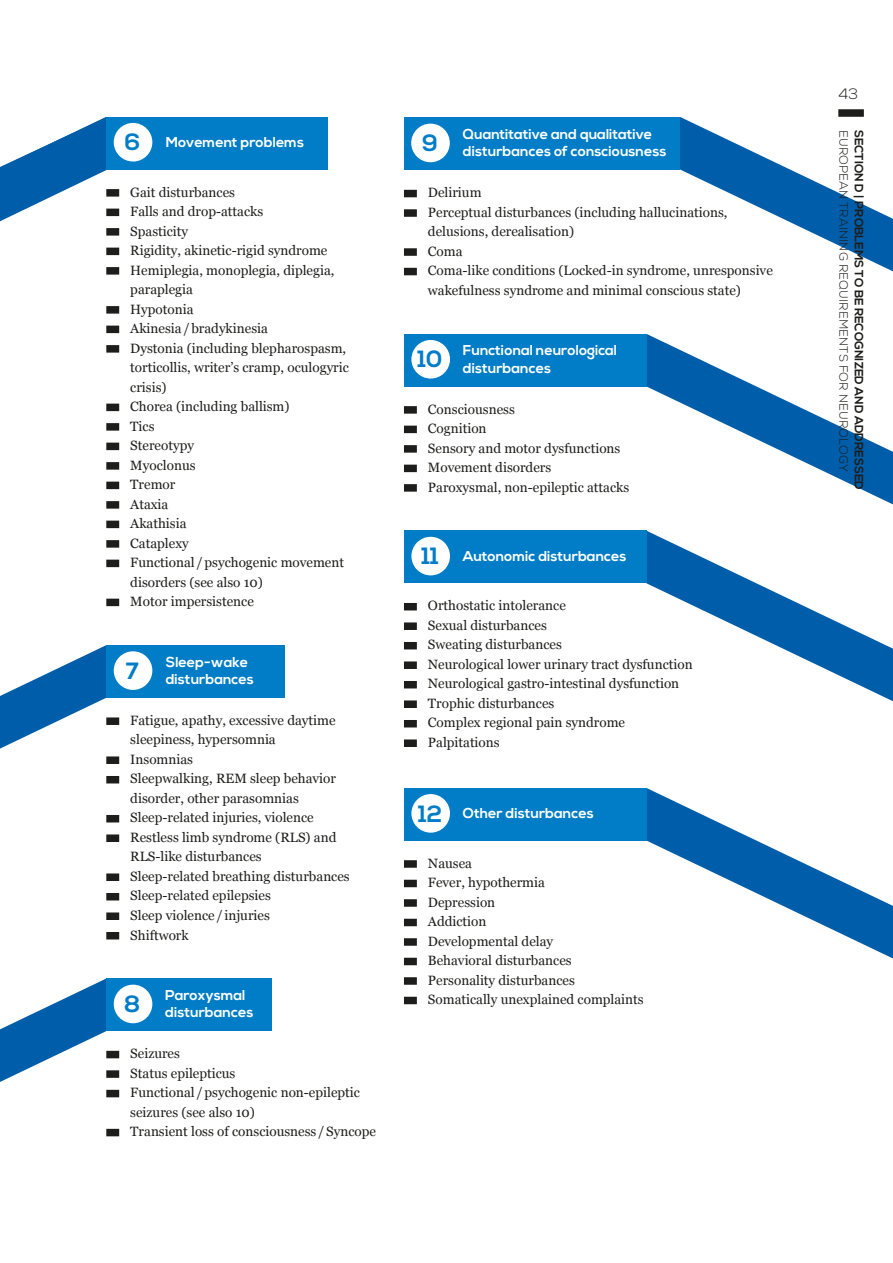
<style>
.page{position:relative;width:893px;height:1263px;background:#fff}
.page>*{position:absolute;margin:0;border:0;box-sizing:border-box;transform-origin:0 0}
.t1{font:700 23.55px "Nexa";color:#007dc6}
.t2{font:300 15px "Nexa";color:#1d1d1b}
.t3{font:700 14.25px/17.1px "Nexa";color:#fff}
.t4{font:13.5px/19.5px "Georgia";color:#1d1d1b}
.t5{font:700 12px "Nexa";color:#1d1d1b}
.t6{font:300 12px "Nexa";letter-spacing:.015em;color:#1d1d1b}
.s1{font-size:23.55px;color:#007dc6}
</style>
<div class="page">
<svg style="left:646px;top:334px;width:247px;height:170px"></svg>
<svg style="left:680px;top:117px;width:213px;height:154px"></svg>
<div style="left:404px;top:190px;width:13px;height:7px;background:#1d1d1b"></div>
<div style="left:404px;top:209px;width:13px;height:8px;background:#1d1d1b"></div>
<div style="left:404px;top:248px;width:13px;height:8px;background:#1d1d1b"></div>
<div style="left:404px;top:268px;width:13px;height:7px;background:#1d1d1b"></div>
<div style="left:404px;top:117px;width:276px;height:53px;background:#007dc6"></div>
<div style="left:411px;top:124px;width:39px;height:38px;background:#fff;border-radius:50%"></div>
<div style="left:838px;top:109px;width:26px;height:8px;background:#1d1d1b"></div>
<div style="left:106px;top:189px;width:13px;height:8px;background:#1d1d1b"></div>
<div style="left:106px;top:209px;width:13px;height:7px;background:#1d1d1b"></div>
<div style="left:106px;top:228px;width:13px;height:8px;background:#1d1d1b"></div>
<div style="left:106px;top:248px;width:13px;height:7px;background:#1d1d1b"></div>
<div style="left:106px;top:267px;width:13px;height:8px;background:#1d1d1b"></div>
<div style="left:106px;top:306px;width:13px;height:8px;background:#1d1d1b"></div>
<div style="left:106px;top:326px;width:13px;height:7px;background:#1d1d1b"></div>
<div style="left:106px;top:345px;width:13px;height:8px;background:#1d1d1b"></div>
<div style="left:106px;top:404px;width:13px;height:7px;background:#1d1d1b"></div>
<div style="left:106px;top:423px;width:13px;height:8px;background:#1d1d1b"></div>
<div style="left:106px;top:443px;width:13px;height:7px;background:#1d1d1b"></div>
<div style="left:106px;top:462px;width:13px;height:8px;background:#1d1d1b"></div>
<div style="left:106px;top:482px;width:13px;height:7px;background:#1d1d1b"></div>
<div style="left:106px;top:501px;width:13px;height:8px;background:#1d1d1b"></div>
<div style="left:106px;top:521px;width:13px;height:7px;background:#1d1d1b"></div>
<div style="left:106px;top:540px;width:13px;height:8px;background:#1d1d1b"></div>
<div style="left:106px;top:560px;width:13px;height:7px;background:#1d1d1b"></div>
<div style="left:106px;top:599px;width:13px;height:7px;background:#1d1d1b"></div>
<svg style="left:0;top:117px;width:106px;height:104px"></svg>
<div style="left:106px;top:117px;width:221px;height:52px;background:#007dc6"></div>
<div style="left:114px;top:123px;width:38px;height:39px;background:#fff;border-radius:50%"></div>
<div style="left:106px;top:717px;width:13px;height:8px;background:#1d1d1b"></div>
<div style="left:106px;top:756px;width:13px;height:8px;background:#1d1d1b"></div>
<div style="left:106px;top:776px;width:13px;height:7px;background:#1d1d1b"></div>
<div style="left:106px;top:815px;width:13px;height:7px;background:#1d1d1b"></div>
<div style="left:106px;top:834px;width:13px;height:8px;background:#1d1d1b"></div>
<div style="left:106px;top:873px;width:13px;height:8px;background:#1d1d1b"></div>
<div style="left:106px;top:893px;width:13px;height:7px;background:#1d1d1b"></div>
<div style="left:106px;top:912px;width:13px;height:8px;background:#1d1d1b"></div>
<div style="left:106px;top:932px;width:13px;height:7px;background:#1d1d1b"></div>
<svg style="left:0;top:645px;width:106px;height:104px"></svg>
<div style="left:106px;top:645px;width:179px;height:53px;background:#007dc6"></div>
<div style="left:114px;top:651px;width:38px;height:39px;background:#fff;border-radius:50%"></div>
<div style="left:106px;top:1051px;width:13px;height:7px;background:#1d1d1b"></div>
<div style="left:106px;top:1070px;width:13px;height:8px;background:#1d1d1b"></div>
<div style="left:106px;top:1090px;width:13px;height:7px;background:#1d1d1b"></div>
<div style="left:106px;top:1129px;width:13px;height:7px;background:#1d1d1b"></div>
<svg style="left:0;top:978px;width:106px;height:104px"></svg>
<div style="left:106px;top:978px;width:166px;height:53px;background:#007dc6"></div>
<div style="left:114px;top:985px;width:38px;height:38px;background:#fff;border-radius:50%"></div>
<svg style="left:646px;top:531px;width:247px;height:170px"></svg>
<div style="left:404px;top:603px;width:13px;height:7px;background:#1d1d1b"></div>
<div style="left:404px;top:622px;width:13px;height:8px;background:#1d1d1b"></div>
<div style="left:404px;top:642px;width:13px;height:7px;background:#1d1d1b"></div>
<div style="left:404px;top:661px;width:13px;height:8px;background:#1d1d1b"></div>
<div style="left:404px;top:681px;width:13px;height:7px;background:#1d1d1b"></div>
<div style="left:404px;top:700px;width:13px;height:8px;background:#1d1d1b"></div>
<div style="left:404px;top:720px;width:13px;height:7px;background:#1d1d1b"></div>
<div style="left:404px;top:739px;width:13px;height:8px;background:#1d1d1b"></div>
<div style="left:404px;top:531px;width:242px;height:52px;background:#007dc6"></div>
<div style="left:411px;top:537px;width:39px;height:38px;background:#fff;border-radius:50%"></div>
<svg style="left:646px;top:788px;width:247px;height:170px"></svg>
<div style="left:404px;top:860px;width:13px;height:8px;background:#1d1d1b"></div>
<div style="left:404px;top:880px;width:13px;height:7px;background:#1d1d1b"></div>
<div style="left:404px;top:899px;width:13px;height:8px;background:#1d1d1b"></div>
<div style="left:404px;top:919px;width:13px;height:7px;background:#1d1d1b"></div>
<div style="left:404px;top:938px;width:13px;height:8px;background:#1d1d1b"></div>
<div style="left:404px;top:958px;width:13px;height:7px;background:#1d1d1b"></div>
<div style="left:404px;top:977px;width:13px;height:8px;background:#1d1d1b"></div>
<div style="left:404px;top:997px;width:13px;height:7px;background:#1d1d1b"></div>
<div style="left:404px;top:788px;width:242px;height:52px;background:#007dc6"></div>
<div style="left:411px;top:794px;width:39px;height:39px;background:#fff;border-radius:50%"></div>
<div style="left:404px;top:406px;width:13px;height:8px;background:#1d1d1b"></div>
<div style="left:404px;top:426px;width:13px;height:7px;background:#1d1d1b"></div>
<div style="left:404px;top:445px;width:13px;height:8px;background:#1d1d1b"></div>
<div style="left:404px;top:465px;width:13px;height:7px;background:#1d1d1b"></div>
<div style="left:404px;top:484px;width:13px;height:8px;background:#1d1d1b"></div>
<div style="left:404px;top:334px;width:242px;height:52px;background:#007dc6"></div>
<div style="left:411px;top:340px;width:39px;height:39px;background:#fff;border-radius:50%"></div>
<p class="t3" style="left:125px;top:134px;width:181px"><span class="s1">6</span> Movement problems</p>
<p class="t4" style="left:130px;top:182px;width:220px">Gait disturbances<br>Falls and drop-attacks<br>Spasticity<br>Rigidity, akinetic-rigid syndrome<br>Hemiplegia, monoplegia, diplegia, paraplegia<br>Hypotonia<br>Akinesia/bradykinesia<br>Dystonia (including blepharospasm, torticollis, writer’s cramp, oculogyric crisis)<br>Chorea (including ballism)<br>Tics<br>Stereotypy<br>Myoclonus<br>Tremor<br>Ataxia<br>Akathisia<br>Cataplexy<br>Functional /psychogenic movement disorders (see also 10)<br>Motor impersistence</p>
<h1 class="t1" style="left:126px;top:657px;width:15px">7</h1>
<p class="t3" style="left:166px;top:654px;width:90px">Sleep-wake disturbances</p>
<p class="t4" style="left:130px;top:710px;width:221px">Fatigue, apathy, excessive daytime sleepiness, hypersomnia<br>Insomnias<br>Sleepwalking, REM sleep behavior disorder, other parasomnias<br>Sleep-related injuries, violence<br>Restless limb syndrome (RLS) and<br>RLS--like disturbances<br>Sleep-related breathing disturbances<br>Sleep-related epilepsies<br>Sleep violence / injuries<br>Shiftwork</p>
<h1 class="t1" style="left:125px;top:990px;width:17px">8</h1>
<p class="t3" style="left:165px;top:987px;width:90px">Paroxysmal disturbances</p>
<p class="t4" style="left:130px;top:1043px;width:247px">Seizures<br>Status epilepticus<br>Functional /psychogenic non-epileptic seizures (see also 10)<br>Transient loss of consciousness /Syncope</p>
<p class="t2" style="left:838px;top:85px;width:21px">43</p>
<p class="t5" style="left:866px;top:130px;width:361px;rotate:90deg">SECTION D | PROBLEMS TO BE RECOGNIZED AND ADDRESSED</p>
<h1 class="t1" style="left:422px;top:129px;width:17px">9</h1>
<p class="t3" style="left:463px;top:126px;width:205px">Quantitative and qualitative disturbances of consciousness</p>
<p class="t6" style="left:851px;top:130px;width:343px;rotate:90deg">EUROPEAN TRAINING REQUIREMENTS FOR NEUROLOGY</p>
<p class="t4" style="left:428px;top:182px;width:346px">Delirium<br>Perceptual disturbances (including hallucinations, delusions, derealisation)<br>Coma<br>Coma-like conditions (Locked-in syndrome, unresponsive wakefulness syndrome and minimal conscious state)</p>
<h1 class="t1" style="left:418px;top:346px;width:27px">10</h1>
<p class="t3" style="left:463px;top:342px;width:156px">Functional neurological disturbances</p>
<p class="t4" style="left:428px;top:399px;width:203px">Consciousness<br>Cognition<br>Sensory and motor dysfunctions<br>Movement disorders<br>Paroxysmal, non-epileptic attacks</p>
<p class="t3" style="left:421px;top:548px;width:207px"><span class="s1">11</span> Autonomic disturbances</p>
<p class="t4" style="left:428px;top:595px;width:266px">Orthostatic intolerance<br>Sexual disturbances<br>Sweating disturbances<br>Neurological lower urinary tract dysfunction<br>Neurological gastro-intestinal dysfunction<br>Trophic disturbances<br>Complex regional pain syndrome<br>Palpitations</p>
<p class="t3" style="left:418px;top:805px;width:177px"><span class="s1">12</span> Other disturbances</p>
<p class="t4" style="left:428px;top:853px;width:217px">Nausea<br>Fever, hypothermia<br>Depression<br>Addiction<br>Developmental delay<br>Behavioral disturbances<br>Personality disturbances<br>Somatically unexplained complaints</p>
</div>
